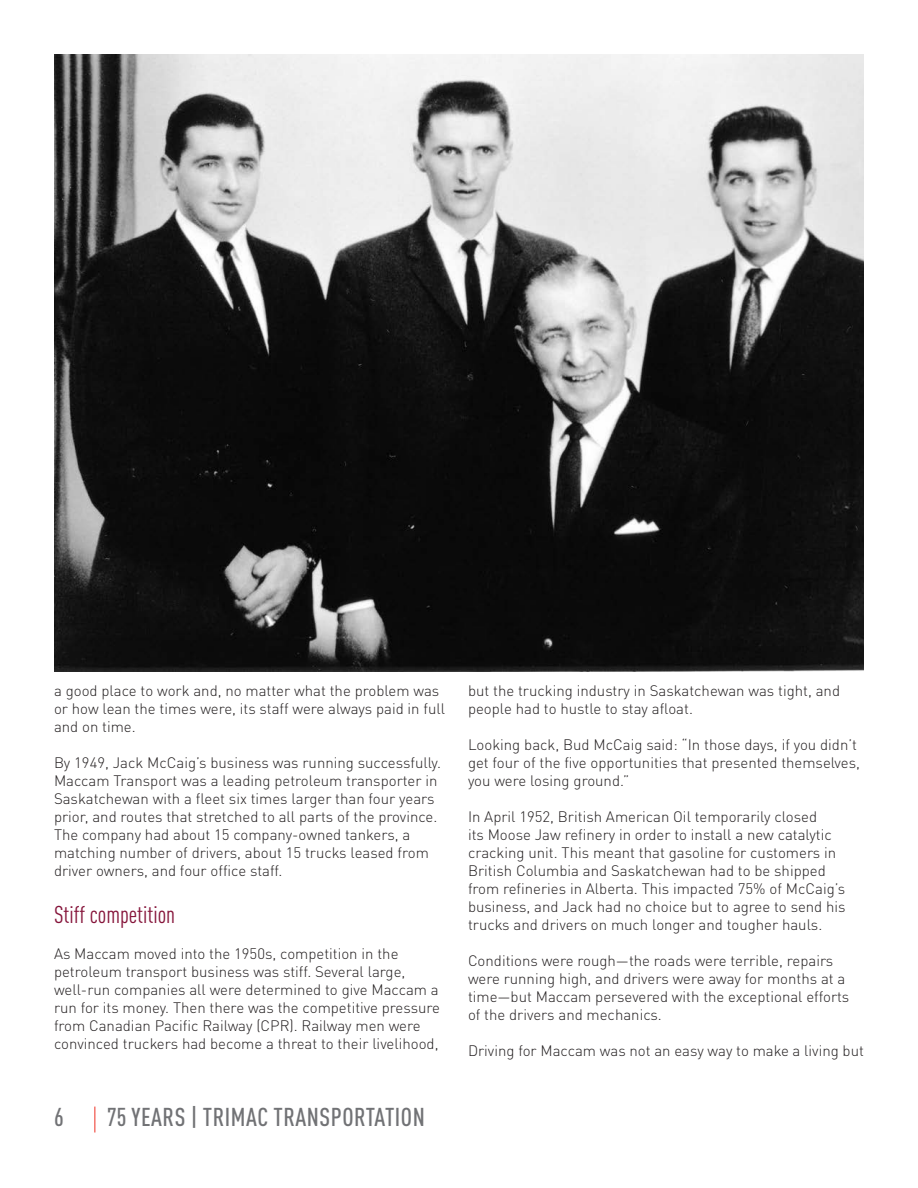
<style>
.page{position:relative;width:918px;height:1188px;background:#fff}
.page>*{position:absolute;margin:0;border:0;box-sizing:border-box;transform-origin:0 0}
.t1{font:500 condensed 25.5px "DIN Pro";letter-spacing:.02em;color:#717275}
.t2{font:condensed 24px "DIN Pro";color:#85143a}
.t3{font:300 15px/18px "DIN Pro";color:#231f20}
</style>
<div class="page">
<svg style="left:94px;top:1107px;width:1px;height:26px"></svg>
<img style="left:54px;top:54px;width:810px;height:617px">
<p class="t3" style="left:54px;top:680px;width:393px">a good place to work and, no matter what the problem was or how lean the times were, its staff were always paid in full and on time.</p>
<p class="t3" style="left:54px;top:752px;width:388px">By 1949, Jack McCaig’s business was running successfully.<br>Maccam Transport was a leading petroleum transporter in Saskatchewan with a fleet six times larger than four years prior, and routes that stretched to all parts of the province.<br>The company had about 15 company-owned tankers, a matching number of drivers, about 15 trucks leased from driver owners, and four office staff.</p>
<p class="t2" style="left:54px;top:897px;width:123px">Stiff competition</p>
<p class="t3" style="left:54px;top:943px;width:388px">As Maccam moved into the 1950s, competition in the petroleum transport business was stiff. Several large, well-run companies all were determined to give Maccam a run for its money. Then there was the competitive pressure from Canadian Pacific Railway (CPR). Railway men were convinced truckers had become a threat to their livelihood,</p>
<h1 class="t1" style="left:54px;top:1098px;width:11px">6</h1>
<h1 class="t1" style="left:107px;top:1098px;width:319px">75 YEARS | TRIMAC TRANSPORTATION</h1>
<p class="t3" style="left:468px;top:680px;width:374px">but the trucking industry in Saskatchewan was tight, and people had to hustle to stay afloat.</p>
<p class="t3" style="left:468px;top:734px;width:394px">Looking back, Bud McCaig said: “In those days, if you didn’t get four of the five opportunities that presented themselves, you were losing ground.”</p>
<p class="t3" style="left:468px;top:806px;width:379px">In April 1952, British American Oil temporarily closed<br>its Moose Jaw refinery in order to install a new catalytic cracking unit. This meant that gasoline for customers in British Columbia and Saskatchewan had to be shipped from refineries in Alberta. This impacted 75% of McCaig’s business, and Jack had no choice but to agree to send his trucks and drivers on much longer and tougher hauls.</p>
<p class="t3" style="left:468px;top:950px;width:383px">Conditions were rough—the roads were terrible, repairs were running high, and drivers were away for months at a time—but Maccam persevered with the exceptional efforts of the drivers and mechanics.</p>
<p class="t3" style="left:468px;top:1040px;width:397px">Driving for Maccam was not an easy way to make a living but</p>
</div>
